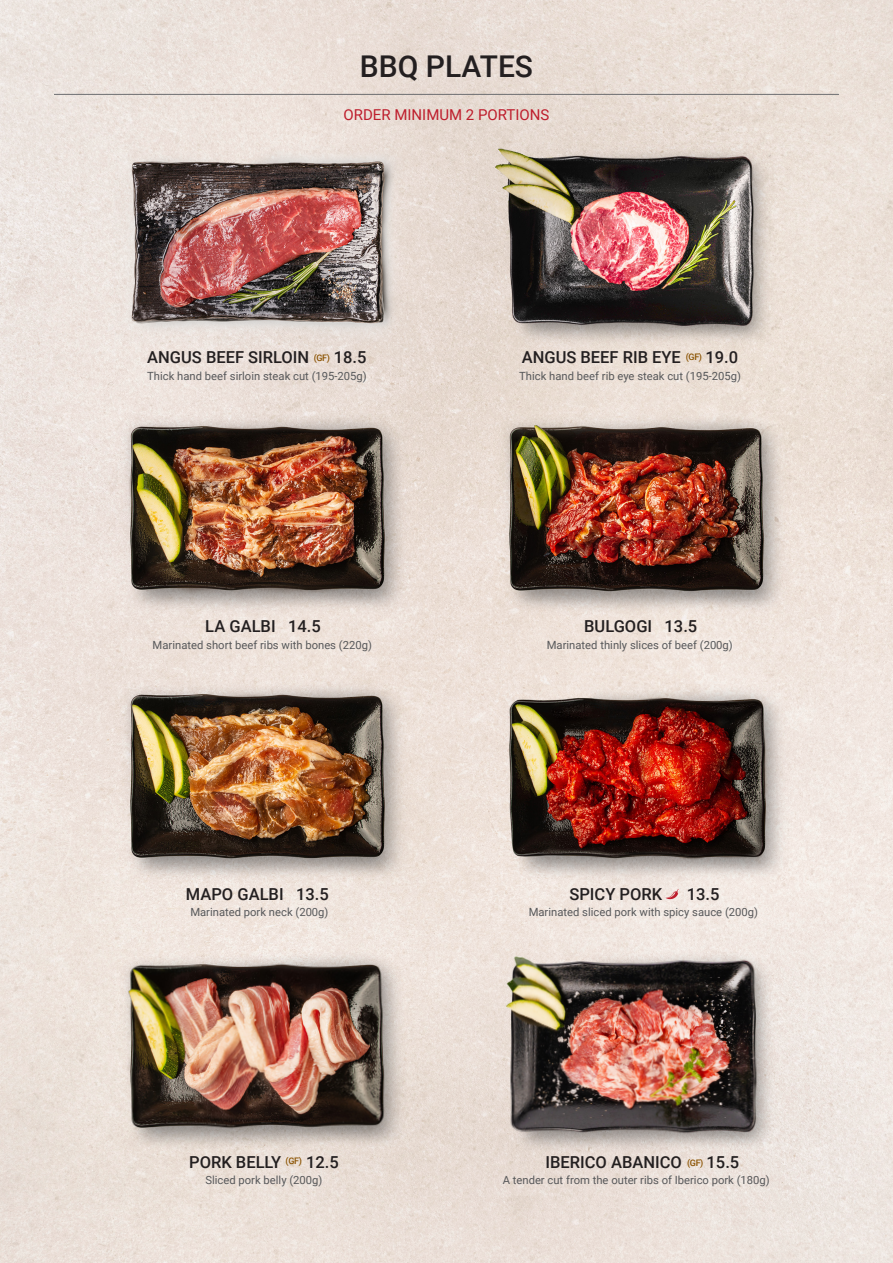
<style>
.page{position:relative;width:893px;height:1263px;background:#fff}
.page>*{position:absolute;margin:0;border:0;box-sizing:border-box;transform-origin:0 0}
.t1{font:500 30px "Roboto";color:#231f20}
.t2{font:500 16.5px "Roboto";color:#231f20}
.t3{font:15px "Roboto";color:#be1d2c}
.t4{font:11.25px "Roboto";color:#57585a}
.t5{font:500 9px "Roboto";letter-spacing:-.04em;color:#8a5200}
</style>
<div class="page">
<img style="left:0;top:0;width:893px;height:1263px">
<hr style="left:54px;top:94px;width:785px;height:1px;background:#6c6d70">
<img style="left:474px;top:130px;width:336px;height:231px">
<img style="left:92px;top:127px;width:337px;height:243px">
<img style="left:475px;top:391px;width:337px;height:237px">
<img style="left:97px;top:398px;width:336px;height:230px">
<img style="left:97px;top:665px;width:336px;height:231px">
<img style="left:484px;top:670px;width:328px;height:225px">
<img style="left:97px;top:935px;width:336px;height:230px">
<img style="left:476px;top:935px;width:336px;height:230px">
<svg style="left:665px;top:889px;width:14px;height:10px"></svg>
<p class="t1" style="left:360px;top:45px;width:175px">BBQ PLATES</p>
<p class="t3" style="left:343px;top:104px;width:207px">ORDER MINIMUM 2 PORTIONS</p>
<p class="t2" style="left:147px;top:346px;width:164px">ANGUS BEEF SIRLOIN</p>
<p class="t2" style="left:334px;top:346px;width:34px">18.5</p>
<p class="t5" style="left:314px;top:351px;width:18px">(GF)</p>
<p class="t2" style="left:522px;top:346px;width:161px">ANGUS BEEF RIB EYE</p>
<p class="t2" style="left:706px;top:346px;width:34px">19.0</p>
<p class="t5" style="left:686px;top:351px;width:18px">(GF)</p>
<p class="t4" style="left:147px;top:368px;width:221px">Thick hand beef sirloin steak cut (195-205g)</p>
<p class="t4" style="left:519px;top:368px;width:223px">Thick hand beef rib eye steak cut (195-205g)</p>
<p class="t2" style="left:205px;top:615px;width:117px">LA GALBI 14.5</p>
<p class="t2" style="left:584px;top:615px;width:115px">BULGOGI 13.5</p>
<p class="t4" style="left:153px;top:637px;width:221px">Marinated short beef ribs with bones (220g)</p>
<p class="t4" style="left:547px;top:637px;width:188px">Marinated thinly slices of beef (200g)</p>
<p class="t2" style="left:186px;top:882px;width:144px">MAPO GALBI 13.5</p>
<p class="t2" style="left:569px;top:882px;width:94px">SPICY PORK</p>
<p class="t2" style="left:687px;top:882px;width:34px">13.5</p>
<p class="t4" style="left:190px;top:904px;width:140px">Marinated pork neck (200g)</p>
<p class="t4" style="left:529px;top:904px;width:231px">Marinated sliced pork with spicy sauce (200g)</p>
<p class="t2" style="left:189px;top:1150px;width:94px">PORK BELLY</p>
<p class="t2" style="left:306px;top:1150px;width:34px">12.5</p>
<p class="t5" style="left:286px;top:1154px;width:18px">(GF)</p>
<p class="t2" style="left:545px;top:1150px;width:138px">IBERICO ABANICO</p>
<p class="t2" style="left:707px;top:1150px;width:34px">15.5</p>
<p class="t5" style="left:687px;top:1156px;width:18px">(GF)</p>
<p class="t4" style="left:205px;top:1172px;width:119px">Sliced pork belly (200g)</p>
<p class="t4" style="left:503px;top:1172px;width:269px">A tender cut from the outer ribs of Iberico pork (180g)</p>
</div>
